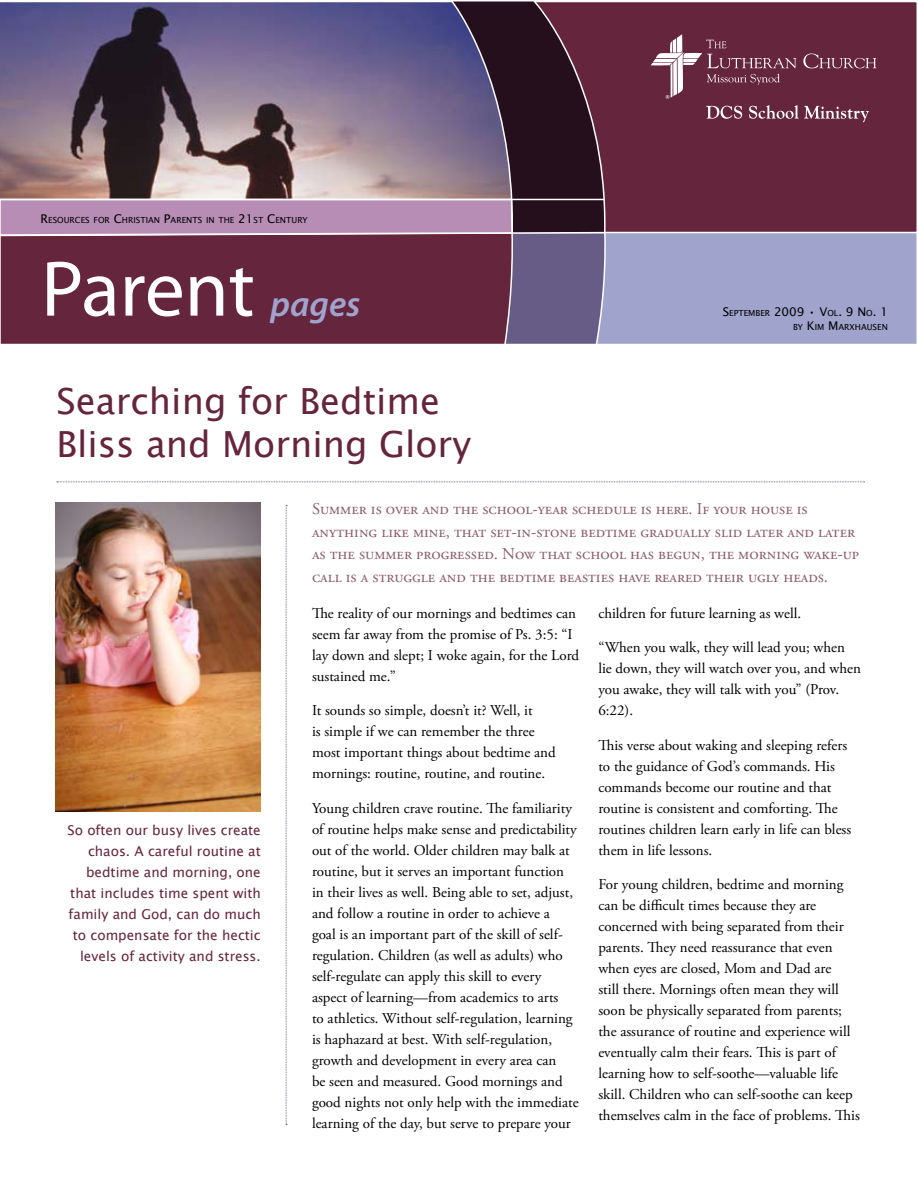
<style>
.page{position:relative;width:918px;height:1188px;background:#fff}
.page>*{position:absolute;margin:0;border:0;box-sizing:border-box;transform-origin:0 0}
.t1{font:36px/43.2px "Lucida Sans Unicode";color:#65253d}
.t2{font:italic 600 36px "Myriad Pro";color:#a0a3cc}
.t3{font:16.5px/22.5px "Adobe Garamond Pro";color:#8b5c6d}
.t4{font:15px/21px "Adobe Garamond Pro";letter-spacing:-.02em;color:#000}
.t5{font:15px/21px "Adobe Garamond Pro";letter-spacing:-.115em;color:#000}
.t6{font:15px/21px "Adobe Garamond Pro";letter-spacing:-.075em;color:#000}
.t7{font:13.5px/21px "Lucida Sans Unicode";color:#65253d;text-align:right}
.t8{font:12px "Lucida Sans Unicode";color:#000}
.t9{font:8.4px "Lucida Sans Unicode";color:#000}
.t10{font:6.45px "Courier";color:#fff}
.s1{font-size:12px}
.s2{font-size:8.4px}
</style>
<div class="page">
<div style="left:186px;top:94px;width:731px;height:251px;background:#a0a3cc"></div>
<svg style="left:537px;top:233px;width:97px;height:111px;fill:#675c86"></svg>
<div style="left:223px;top:2px;width:694px;height:230px;background:#65253d"></div>
<svg style="left:0;top:237px;width:537px;height:107px;background:#662a42"></svg>
<svg style="left:47px;top:262px;width:206px;height:55px"></svg>
<svg style="left:803px;top:54px;width:74px;height:14px"></svg>
<svg style="left:651px;top:34px;width:145px;height:64px"></svg>
<svg style="left:706px;top:105px;width:163px;height:17px"></svg>
<svg style="left:514px;top:1px;width:93px;height:236px;fill:#250f1c"></svg>
<svg style="left:0;top:1px;width:514px;height:197px;background:#74667e"></svg>
<svg style="left:57px;top:482px;width:808px;height:1px"></svg>
<svg style="left:0;top:198px;width:514px;height:39px;background:#b890b4"></svg>
<svg style="left:286px;top:505px;width:1px;height:620px"></svg>
<img style="left:55px;top:503px;width:205px;height:309px">
<hr style="left:0;top:199px;width:604px;height:1px;background:#fff">
<div style="left:0;top:344px;width:917px;height:6px;background:#fff"></div>
<p class="t9" style="left:41px;top:214px;width:269px"><span class="s1">R</span>ESOURCES FOR <span class="s1">C</span>HRISTIAN <span class="s1">P</span>ARENTS IN THE <span class="s1">21</span>ST <span class="s1">C</span>ENTURY</p>
<p class="t10" style="left:666px;top:92px;width:5px">®</p>
<h1 class="t2" style="left:270px;top:281px;width:92px">pages</h1>
<p class="t8" style="left:723px;top:302px;width:167px">S<span class="s2">EPTEMBER</span> 2009 • V<span class="s2">OL</span>. 9 N<span class="s2">O</span>. 1</p>
<p class="t9" style="left:793px;top:321px;width:95px">BY <span class="s1">K</span>IM <span class="s1">M</span>ARXHAUSEN</p>
<h1 class="t1" style="left:56px;top:380px;width:416px">Searching for Bedtime<br>Bliss and Morning Glory</h1>
<p class="t7" style="left:68px;top:820px;width:195px">So often our busy lives create chaos. A careful routine at bedtime and morning, one that includes time spent with family and God, can do much to compensate for the hectic levels of activity and stress.</p>
<p class="t3" style="left:312px;top:499px;width:549px">Summer is over and the school-year schedule is here. If your house is anything like mine, that set-in-stone bedtime gradually slid later and later as the summer progressed. Now that school has begun, the morning wake-up call is a struggle and the bedtime beasties have reared their ugly heads.</p>
<p class="t6" style="left:312px;top:603px;width:269px">The reality of our mornings and bedtimes can seem far away from the promise of Ps. 3:5: “I lay down and slept; I woke again, for the Lord sustained me.”</p>
<p class="t4" style="left:312px;top:700px;width:245px">It sounds so simple, doesn’t it? Well, it<br>is simple if we can remember the three most important things about bedtime and mornings: routine, routine, and routine.</p>
<p class="t4" style="left:312px;top:798px;width:268px">Young children crave routine. The familiarity of routine helps make sense and predictability out of the world. Older children may balk at routine, but it serves an important function in their lives as well. Being able to set, adjust, and follow a routine in order to achieve a<br>goal is an important part of the skill of self&shy;regulation. Children (as well as adults) who self-regulate can apply this skill to every aspect of learning—from academics to arts<br>to athletics. Without self-regulation, learning is haphazard at best. With self-regulation, growth and development in every area can<br>be seen and measured. Good mornings and good nights not only help with the immediate learning of the day, but serve to prepare your</p>
<p class="t4" style="left:598px;top:603px;width:204px">children for future learning as well.</p>
<p class="t4" style="left:598px;top:637px;width:264px">“When you walk, they will lead you; when lie down, they will watch over you, and when you awake, they will talk with you” (Prov.<br>6:22).</p>
<p class="t5" style="left:598px;top:735px;width:254px">This verse about waking and sleeping refers to the guidance of God’s commands. His commands become our routine and that routine is consistent and comforting. The routines children learn early in life can bless them in life lessons.</p>
<p class="t4" style="left:598px;top:874px;width:263px">For young children, bedtime and morning can be difficult times because they are concerned with being separated from their parents. They need reassurance that even when eyes are closed, Mom and Dad are<br>still there. Mornings often mean they will soon be physically separated from parents; the assurance of routine and experience will eventually calm their fears. This is part of learning how to self-soothe—valuable life skill. Children who can self-soothe can keep themselves calm in the face of problems. This</p>
</div>
